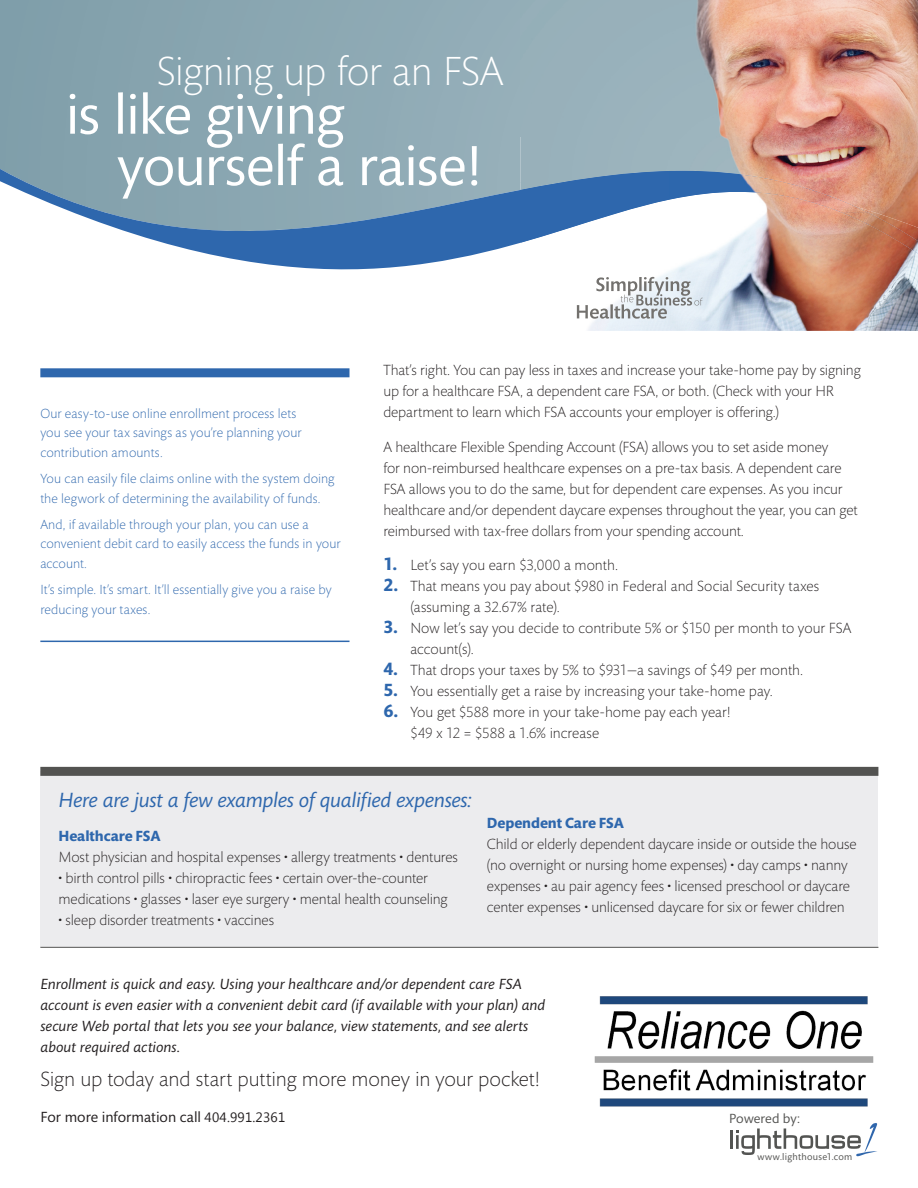
<style>
.page{position:relative;width:918px;height:1188px;background:#fff}
.page>*{position:absolute;margin:0;border:0;box-sizing:border-box;transform-origin:0 0}
.t1{font:57.75px "Mundo Sans Std";letter-spacing:-.015em;color:#fff}
.t2{font:300 41.55px "Mundo Sans Std";letter-spacing:-.015em;color:#fff}
.t3{font:300 21px "Mundo Sans Std";letter-spacing:-.005em;color:#231f20}
.t4{font:italic 21px "Mundo Sans Std";letter-spacing:-.015em;color:#2e67ad}
.t5{font:300 15px/21px "Mundo Sans Std";letter-spacing:-.005em;color:#231f20}
.t6{font:italic 15px/21px "Mundo Sans Std";letter-spacing:.005em;color:#231f20}
.t7{font:15px "Mundo Sans Std";color:#231f20}
.t8{font:700 15px "Mundo Sans Std";letter-spacing:-.005em;color:#2e67ad}
.t9{font:300 13.5px/19.5px "Mundo Sans Std";letter-spacing:.005em;color:#2e67ad}
.t10{font:13.5px "Mundo Sans Std";letter-spacing:.005em;color:#535351}
.t11{font:9.75px "Mundo Sans Std";letter-spacing:.03em;color:#535351}
.s1{font-weight:700;font-size:18px;color:#2e67ad}
.s2{font-family:"Gisha";font-size:13.5px}
</style>
<div class="page">
<div style="left:40px;top:771px;width:838px;height:176px;background:#ececee"></div>
<div style="left:40px;top:767px;width:838px;height:9px;background:#535351"></div>
<hr style="left:40px;top:947px;width:838px;height:1px;background:#535351">
<svg style="left:0;top:0;width:520px;height:138px;background:#8aa6b1"></svg>
<svg style="left:0;top:138px;width:520px;height:132px;fill:#8aa6b2"></svg>
<img style="left:576px;top:212px;width:342px;height:119px">
<img style="left:520px;top:0;width:398px;height:182px">
<img style="left:783px;top:182px;width:135px;height:46px">
<img style="left:520px;top:171px;width:150px;height:72px">
<img style="left:669px;top:171px;width:199px;height:41px">
<img style="left:841px;top:212px;width:77px;height:42px">
<div style="left:40px;top:368px;width:310px;height:9px;background:#2e67ad"></div>
<hr style="left:40px;top:641px;width:310px;height:1px;background:#2e67ad">
<svg style="left:731px;top:1123px;width:147px;height:33px"></svg>
<svg style="left:577px;top:277px;width:126px;height:42px"></svg>
<img style="left:594px;top:996px;width:280px;height:110px">
<h2 class="t2" style="left:157px;top:49px;width:348px">Signing up for an FSA</h2>
<h1 class="t1" style="left:66px;top:83px;width:280px">is like giving</h1>
<h1 class="t1" style="left:117px;top:135px;width:369px">yourself a raise!</h1>
<p class="t9" style="left:40px;top:404px;width:263px">Our easy-to-use online enrollment process lets you see your tax savings as you’re planning your contribution amounts.</p>
<p class="t9" style="left:40px;top:469px;width:296px">You can easily file claims online with the system doing the legwork of determining the availability of funds.</p>
<p class="t9" style="left:40px;top:515px;width:302px">And, if available through your plan, you can use a convenient debit card to easily access the funds in your account.</p>
<p class="t9" style="left:40px;top:580px;width:293px">It’s simple. It’s smart. It’ll essentially give you a raise by reducing your taxes.</p>
<p class="t5" style="left:383px;top:360px;width:479px">That’s right. You can pay less in taxes and increase your take-home pay by signing up for a healthcare FSA, a dependent care FSA, or both. (Check with your HR department to learn which FSA accounts your employer is offering.)</p>
<p class="t5" style="left:383px;top:437px;width:476px">A healthcare Flexible Spending Account (FSA) allows you to set aside money<br>for non-reimbursed healthcare expenses on a pre-tax basis. A dependent care FSA allows you to do the same, but for dependent care expenses. As you incur healthcare and/or dependent daycare expenses throughout the year, you can get reimbursed with tax-free dollars from your spending account.</p>
<p class="t5" style="left:383px;top:555px;width:236px"><span class="s1">1.</span> Let’s say you earn $3,000 a month.</p>
<p class="t5" style="left:410px;top:576px;width:410px;text-indent:-27px"><span class="s1">2.</span> That means you pay about $980 in Federal and Social Security taxes (assuming a 32.67% rate).</p>
<p class="t5" style="left:410px;top:618px;width:442px;text-indent:-27px"><span class="s1">3.</span> Now let’s say you decide to contribute 5% or $150 per month to your FSA account(s).</p>
<p class="t5" style="left:383px;top:660px;width:421px"><span class="s1">4.</span> That drops your taxes by 5% to $931—a savings of $49 per month.</p>
<p class="t5" style="left:383px;top:681px;width:391px"><span class="s1">5.</span> You essentially get a raise by increasing your take-home pay.</p>
<p class="t5" style="left:410px;top:702px;width:322px;text-indent:-27px"><span class="s1">6.</span> You get $588 more in your take-home pay each year! $49 x 12 = $588 a 1.6% increase</p>
<h3 class="t4" style="left:58px;top:788px;width:415px">Here are just a few examples of qualified expenses:</h3>
<p class="t8" style="left:58px;top:828px;width:104px">Healthcare FSA</p>
<p class="t5" style="left:58px;top:847px;width:401px">Most physician and hospital expenses • allergy treatments • dentures</p>
<p class="t5" style="left:58px;top:868px;width:391px">• birth control pills • chiropractic fees • certain over-the-counter medications • glasses • laser eye surgery • mental health counseling</p>
<p class="t5" style="left:58px;top:910px;width:217px">• sleep disorder treatments • vaccines</p>
<p class="t8" style="left:487px;top:814px;width:138px">Dependent Care FSA</p>
<p class="t5" style="left:487px;top:834px;width:371px">Child or elderly dependent daycare inside or outside the house (no overnight or nursing home expenses) • day camps • nanny expenses • au pair agency fees • licensed preschool or daycare center expenses • unlicensed daycare for six or fewer children</p>
<p class="t6" style="left:40px;top:974px;width:506px">Enrollment is quick and easy. Using your healthcare and/or dependent care FSA account is even easier with a convenient debit card (if available with your plan) and secure Web portal that lets you see your balance, view statements, and see alerts about required actions.</p>
<h3 class="t3" style="left:40px;top:1068px;width:502px">Sign up today and start putting more money in your pocket!</h3>
<p class="t7" style="left:40px;top:1109px;width:247px">For more information call <span class="s2">404.991.2361</span></p>
<p class="t10" style="left:729px;top:1111px;width:72px">Powered by:</p>
<p class="t11" style="left:758px;top:1152px;width:96px">www.lighthouse1.com</p>
</div>
